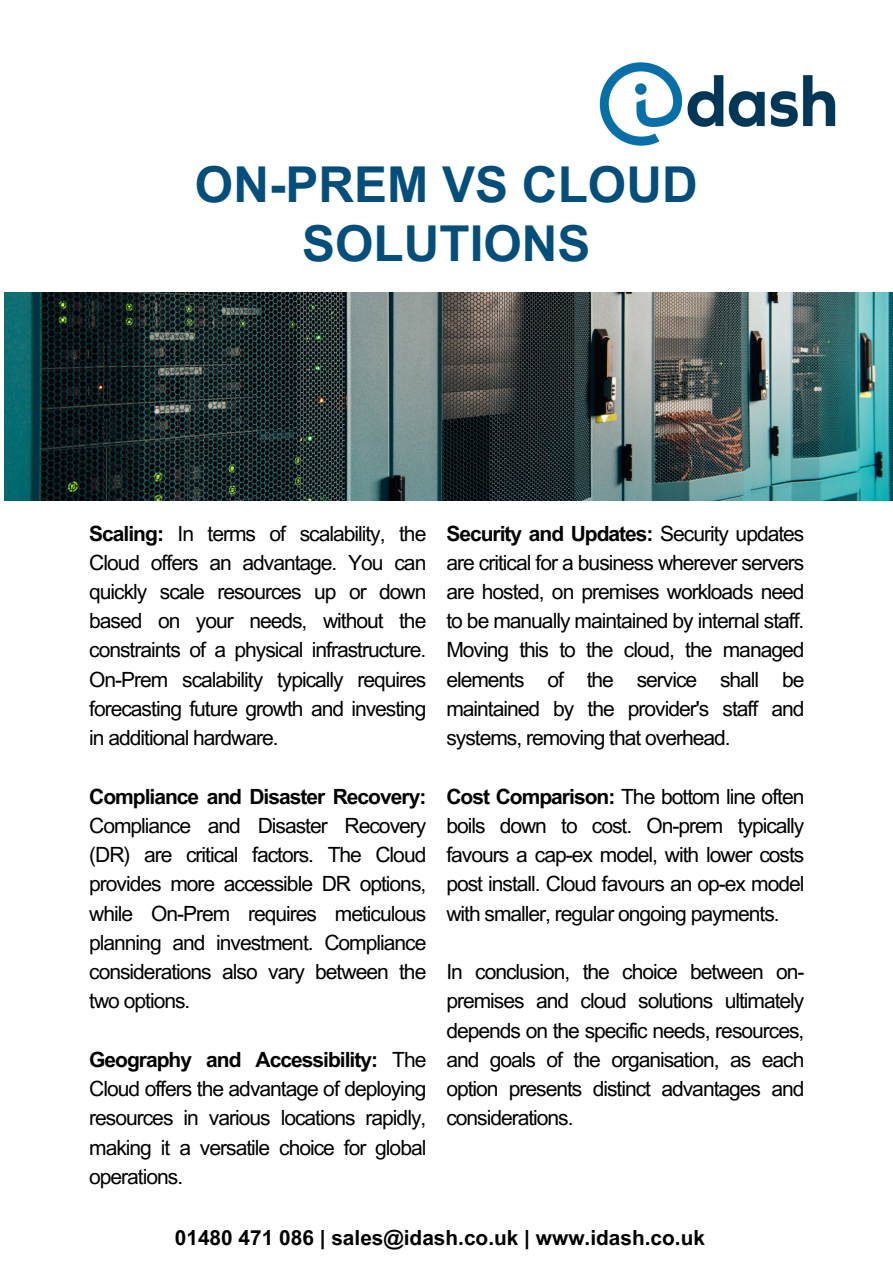
<style>
.page{position:relative;width:893px;height:1264px;background:#fff}
.page>*{position:absolute;margin:0;border:0;box-sizing:border-box;transform-origin:0 0}
.t1{font:700 49.5px/58.5px "Arial MT Pro";color:#034e7b;text-align:center}
.t2{font:21px/29.2px "Arial MT Pro";letter-spacing:-.045em;color:#000;text-align:justify}
.t3{font:700 20.85px "Arial MT Pro";color:#000}
.s1{font-weight:700}
</style>
<div class="page">
<img style="left:599px;top:62px;width:237px;height:84px">
<img style="left:4px;top:292px;width:888px;height:208px">
<p class="t1" style="left:195px;top:162px;width:504px">ON-PREM VS CLOUD<br>SOLUTIONS</p>
<p class="t2" style="left:89px;top:521px;width:338px"><span class="s1">Scaling:</span> In terms of scalability, the Cloud offers an advantage. You can quickly scale resources up or down based on your needs, without the constraints of a physical infrastructure.<br>On-Prem scalability typically requires forecasting future growth and investing in additional hardware.</p>
<p class="t2" style="left:89px;top:784px;width:338px"><span class="s1">Compliance and Disaster Recovery:<br></span>Compliance and Disaster Recovery (DR) are critical factors. The Cloud provides more accessible DR options, while On-Prem requires meticulous planning and investment. Compliance considerations also vary between the two options.</p>
<p class="t2" style="left:89px;top:1047px;width:338px"><span class="s1">Geography and Accessibility:</span> The Cloud offers the advantage of deploying resources in various locations rapidly, making it a versatile choice for global operations.</p>
<p class="t2" style="left:446px;top:521px;width:359px"><span class="s1">Security and Updates:</span> Security updates are critical for a business wherever servers are hosted, on premises workloads need to be manually maintained by internal staff.<br>Moving this to the cloud, the managed elements of the service shall be maintained by the provider's staff and systems, removing that overhead.</p>
<p class="t2" style="left:446px;top:784px;width:359px"><span class="s1">Cost Comparison:</span> The bottom line often boils down to cost. On-prem typically favours a cap-ex model, with lower costs post install. Cloud favours an op-ex model with smaller, regular ongoing payments.</p>
<p class="t2" style="left:446px;top:959px;width:359px">In conclusion, the choice between on&shy;premises and cloud solutions ultimately depends on the specific needs, resources, and goals of the organisation, as each option presents distinct advantages and considerations.</p>
<p class="t3" style="left:175px;top:1230px;width:531px">01480 471 086 | sales@idash.co.uk | www.idash.co.uk</p>
</div>
